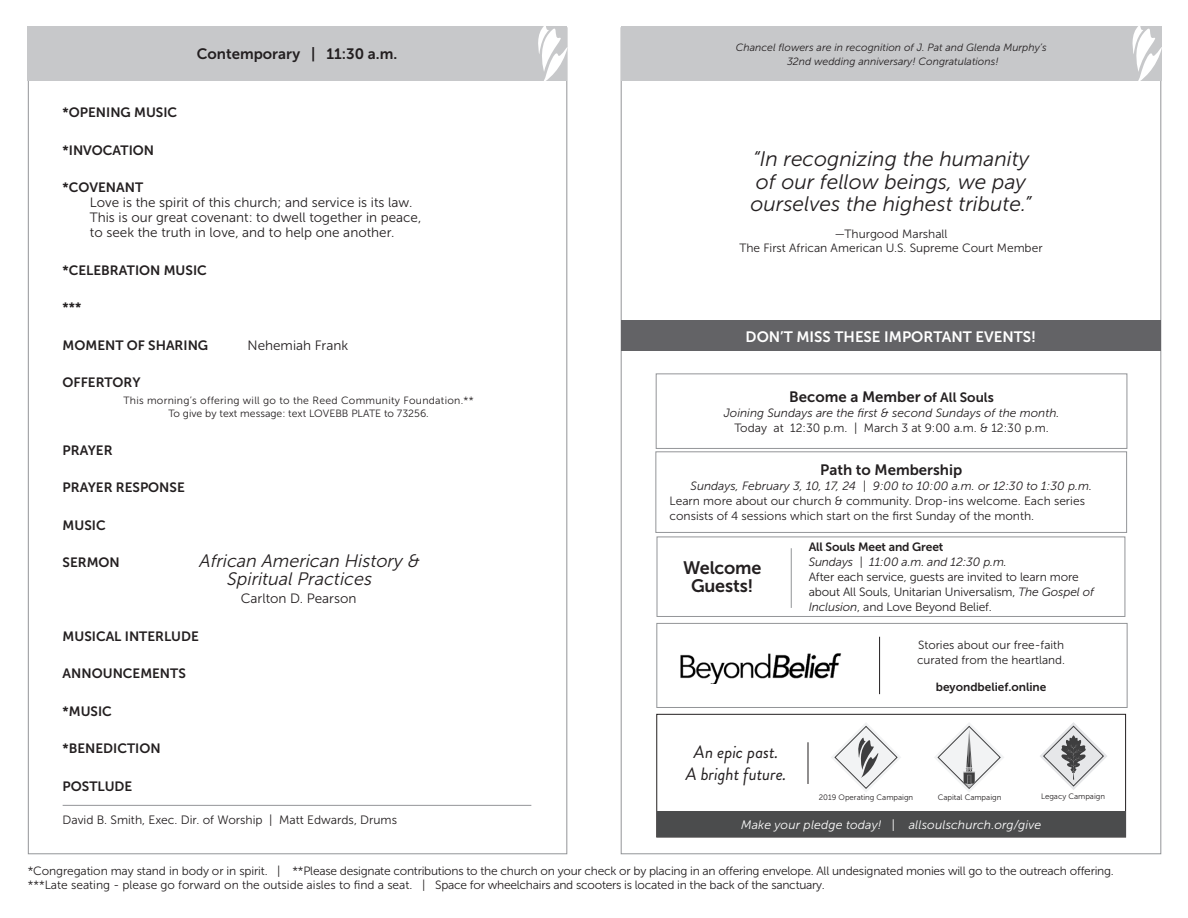
<style>
.page{position:relative;width:1188px;height:918px;background:#fff}
.page>*{position:absolute;margin:0;border:0;box-sizing:border-box;transform-origin:0 0}
.t1{font:italic 21px "Museo Sans 300";color:#231f20}
.t2{font:italic 18px "Museo Sans 300";color:#231f20}
.t3{font:18px "Museo Sans 700";letter-spacing:-.01em;color:#231f20}
.t4{font:italic 17.85px "Brandon Grotesque";letter-spacing:-.005em;color:#231f20}
.t5{font:15px "Museo Sans 700";color:#231f20}
.t6{font:15px "Museo Sans 700";color:#fff}
.t7{font:13.5px "Museo Sans 700";color:#231f20}
.t8{font:13.5px "Museo Sans 300";color:#231f20}
.t9{font:italic 12.3px "Museo Sans 300";letter-spacing:.01em;color:#fff}
.t10{font:12.15px "Museo Sans 300";color:#231f20}
.t11{font:12px/15px "Museo Sans 300";letter-spacing:-.01em;color:#231f20}
.t12{font:italic 12px "Museo Sans 300";color:#231f20}
.t13{font:12px "Museo Sans 700";letter-spacing:-.01em;color:#231f20}
.t14{font:11.85px "Museo Sans 300";color:#231f20}
.t15{font:11.85px "Museo Sans 700";color:#231f20}
.t16{font:italic 10.5px "Museo Sans 300";color:#231f20}
.t17{font:10.5px "Museo Sans 300";letter-spacing:.025em;color:#231f20}
.t18{font:10.5px "Museo Sans 300";color:#231f20}
.t19{font:7.8px "Museo Sans 300";color:#231f20}
.s1{font-size:12px}
.s2{font-size:13.5px}
.s3{font-style:italic}
</style>
<div class="page">
<div style="left:621px;top:26px;width:540px;height:55px;background:#c7c8ca"></div>
<hr style="left:63px;top:805px;width:468px;height:1px;background:#939598">
<div style="left:28px;top:26px;width:539px;height:55px;background:#c7c8ca"></div>
<svg style="left:538px;top:26px;width:30px;height:57px"></svg>
<svg style="left:1133px;top:26px;width:29px;height:57px"></svg>
<div style="left:657px;top:714px;width:469px;height:123px;border:1px solid #231f20"></div>
<div style="left:657px;top:811px;width:469px;height:25px;background:#4b4c4d"></div>
<svg style="left:831px;top:723px;width:70px;height:69px"></svg>
<svg style="left:934px;top:723px;width:70px;height:69px"></svg>
<svg style="left:1040px;top:722px;width:67px;height:68px"></svg>
<hr style="left:808px;top:742px;width:1px;height:42px;background:#231f20">
<div style="left:657px;top:537px;width:468px;height:80px;border:1px solid #939598"></div>
<hr style="left:791px;top:548px;width:1px;height:60px;background:#939598">
<div style="left:621px;top:321px;width:539px;height:30px;background:#636366"></div>
<div style="left:656px;top:452px;width:471px;height:81px;border:1px solid #939598"></div>
<div style="left:656px;top:374px;width:471px;height:75px;border:1px solid #939598"></div>
<div style="left:657px;top:623px;width:470px;height:85px;border:1px solid #939598"></div>
<img style="left:680px;top:653px;width:161px;height:31px">
<hr style="left:879px;top:637px;width:1px;height:57px;background:#231f20">
<p class="t5" style="left:197px;top:45px;width:202px">Contemporary | 11:30 a.m.</p>
<p class="t16" style="left:736px;top:42px;width:312px">Chancel flowers are in recognition of J. Pat and Glenda Murphy’s</p>
<p class="t16" style="left:787px;top:56px;width:213px">32nd wedding anniversary! Congratulations!</p>
<p class="t7" style="left:63px;top:105px;width:116px">*OPENING MUSIC</p>
<p class="t7" style="left:63px;top:142px;width:93px">*INVOCATION</p>
<p class="t7" style="left:63px;top:180px;width:82px">*COVENANT</p>
<p class="t8" style="left:90px;top:195px;width:324px">Love is the spirit of this church; and service is its law.</p>
<p class="t8" style="left:90px;top:210px;width:333px">This is our great covenant: to dwell together in peace,</p>
<p class="t8" style="left:90px;top:225px;width:306px">to seek the truth in love, and to help one another.</p>
<p class="t7" style="left:63px;top:262px;width:146px">*CELEBRATION MUSIC</p>
<p class="t7" style="left:63px;top:300px;width:20px">***</p>
<p class="t7" style="left:63px;top:337px;width:147px">MOMENT OF SHARING</p>
<p class="t8" style="left:248px;top:338px;width:102px">Nehemiah Frank</p>
<p class="t7" style="left:63px;top:375px;width:79px">OFFERTORY</p>
<p class="t17" style="left:123px;top:394px;width:352px">This morning’s offering will go to the Reed Community Foundation.**</p>
<p class="t18" style="left:168px;top:408px;width:262px">To give by text message: text LOVEBB PLATE to 73256.</p>
<p class="t7" style="left:63px;top:442px;width:51px">PRAYER</p>
<p class="t7" style="left:63px;top:480px;width:124px">PRAYER RESPONSE</p>
<p class="t7" style="left:63px;top:517px;width:45px">MUSIC</p>
<p class="t7" style="left:63px;top:555px;width:59px">SERMON</p>
<p class="t2" style="left:199px;top:551px;width:226px">African American History &amp;</p>
<p class="t2" style="left:226px;top:569px;width:150px">SpiritualPractices</p>
<p class="t8" style="left:241px;top:591px;width:117px">Carlton D. Pearson</p>
<p class="t7" style="left:63px;top:628px;width:138px">MUSICAL INTERLUDE</p>
<p class="t7" style="left:63px;top:666px;width:125px">ANNOUNCEMENTS</p>
<p class="t7" style="left:63px;top:703px;width:51px">*MUSIC</p>
<p class="t7" style="left:63px;top:741px;width:100px">*BENEDICTION</p>
<p class="t7" style="left:63px;top:778px;width:71px">POSTLUDE</p>
<p class="t10" style="left:63px;top:813px;width:336px"><span class="s1">D</span>avid B. Smith, Exec. Dir. of Worship | Matt Edwards, Drums</p>
<p class="t1" style="left:753px;top:148px;width:278px">“In recognizing the humanity</p>
<p class="t1" style="left:756px;top:170px;width:272px">of our fellow beings, we pay</p>
<p class="t1" style="left:750px;top:193px;width:283px">ourselves the highest tribute.”</p>
<p class="t11" style="left:739px;top:227px;width:305px;line-height:13.5px;text-align:center">—Thurgood Marshall<br>The First African American U.S. Supreme Court Member</p>
<p class="t6" style="left:746px;top:328px;width:292px">DON’T MISS THESE IMPORTANT EVENTS!</p>
<p class="t5" style="left:789px;top:388px;width:206px">Become a Member <span class="s2">of All Souls</span></p>
<p class="t12" style="left:724px;top:406px;width:337px">Joining Sundays are the first &amp; second Sundays of the month.</p>
<p class="t11" style="left:734px;top:420px;width:316px">Today at 12:30 p.m. | March 3 at 9:00 a.m. &amp; 12:30 p.m.</p>
<p class="t5" style="left:820px;top:462px;width:144px">Path to Membership</p>
<p class="t12" style="left:691px;top:480px;width:403px">Sundays, February 3, 10, 17, 24 | 9:00 to 10:00 a.m. or 12:30 to 1:30 p.m.</p>
<p class="t11" style="left:670px;top:494px;width:417px">Learn more about our church &amp; community. Drop-ins welcome. Each series consists of 4 sessions which start on the first Sunday of the month.</p>
<p class="t3" style="left:683px;top:558px;width:80px">Welcome</p>
<p class="t3" style="left:691px;top:576px;width:64px">Guests!</p>
<p class="t4" style="left:694px;top:740px;width:86px">An epic past.</p>
<p class="t4" style="left:686px;top:761px;width:102px">A bright future.</p>
<p class="t13" style="left:809px;top:540px;width:136px">All Souls Meet and Greet</p>
<p class="t12" style="left:809px;top:556px;width:200px">Sundays | 11:00 a.m. and 12:30 p.m.</p>
<p class="t11" style="left:809px;top:570px;width:287px">After each service, guests are invited to learn more about All Souls, Unitarian Universalism, <span class="s3">The Gospel of<br>Inclusion</span>, and Love Beyond Belief.</p>
<p class="t14" style="left:918px;top:638px;width:148px">Stories about our free-faith</p>
<p class="t14" style="left:917px;top:654px;width:149px">curated from the heartland.</p>
<p class="t15" style="left:936px;top:680px;width:112px">beyondbelief.online</p>
<p class="t19" style="left:819px;top:793px;width:96px">2019 Operating Campaign</p>
<p class="t19" style="left:938px;top:793px;width:65px">Capital Campaign</p>
<p class="t19" style="left:1041px;top:792px;width:66px">Legacy Campaign</p>
<p class="t9" style="left:741px;top:818px;width:302px">Make your pledge today! | allsoulschurch.org/give</p>
<p class="t11" style="left:28px;top:864px;width:1088px">*Congregation may stand in body or in spirit. | **Please designate contributions to the church on your check or by placing in an offering envelope. All undesignated monies will go to the outreach offering.</p>
<p class="t11" style="left:28px;top:877px;width:798px">***Late seating - please go forward on the outside aisles to find a seat. | Space for wheelchairs and scooters is located in the back of the sanctuary.</p>
</div>
